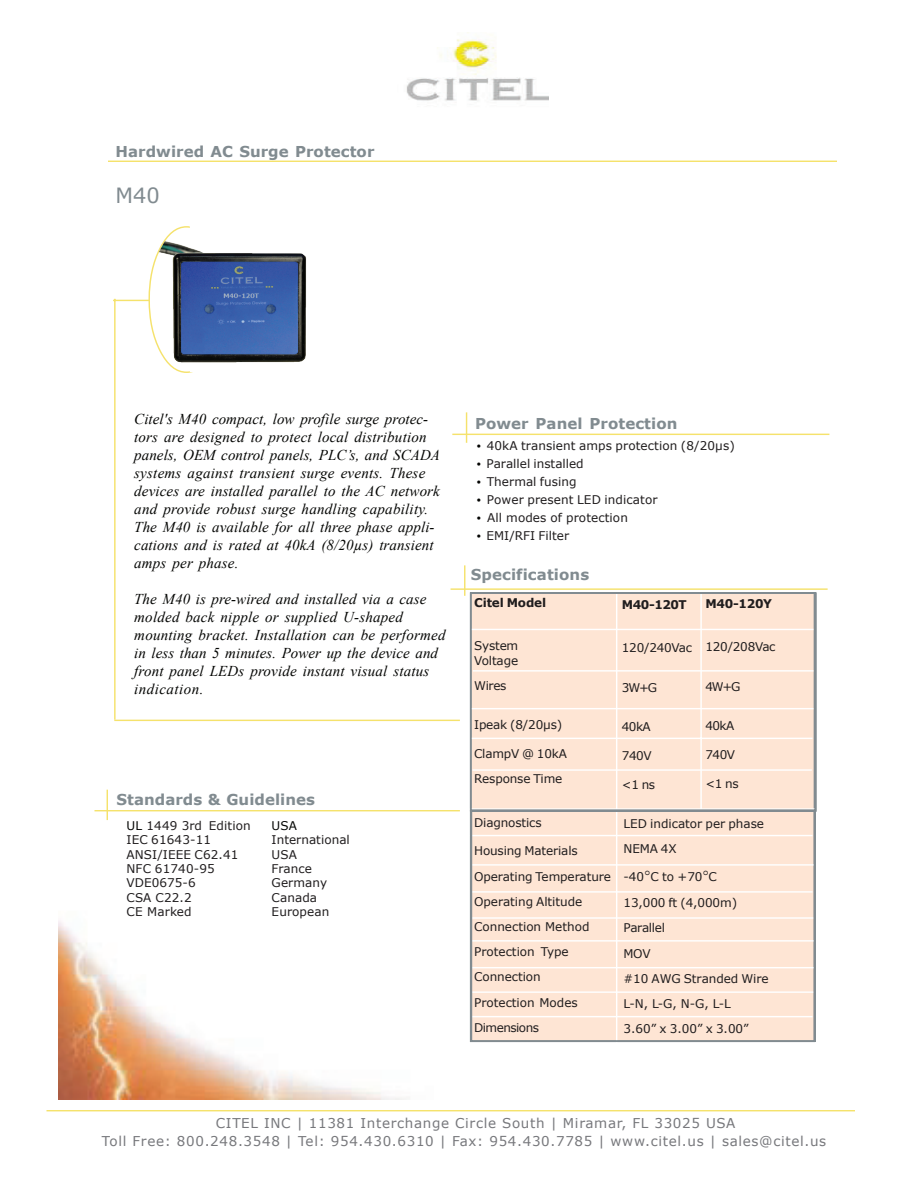
<style>
.page{position:relative;width:918px;height:1188px;background:#fff}
.page>*{position:absolute;margin:0;border:0;box-sizing:border-box;transform-origin:0 0}
.t1{font:21px "Verdana";color:#818b90}
.t2{font:italic 15px/18px "Times New Roman";letter-spacing:.01em;color:#040503}
.t3{font:700 15px "Verdana";letter-spacing:.005em;color:#818b90}
.t4{font:13.5px/18px "Verdana";letter-spacing:.05em;color:#77787c}
.t5{font:12px/14.4px "Verdana";color:#201d1e}
.t6{font:700 12px "Verdana";letter-spacing:-.02em;color:#201d1e}
.t7{font:12px "Verdana";letter-spacing:-.02em;color:#201d1e}
.t8{font:12px "Verdana";color:#040503}
.s1{color:#040503}
.s2{font-family:"Times New Roman";font-size:15px}
</style>
<div class="page">
<img style="left:58px;top:921px;width:348px;height:178px">
<hr style="left:114px;top:720px;width:346px;height:1px;background:#f5e26c">
<hr style="left:452px;top:434px;width:377px;height:1px;background:#f5e26c">
<hr style="left:108px;top:161px;width:729px;height:1px;background:#f5e26c">
<hr style="left:114px;top:299px;width:2px;height:421px;background:#f5e26c">
<hr style="left:113px;top:300px;width:36px;height:1px;background:#f5e26c">
<svg style="left:148px;top:226px;width:42px;height:122px"></svg>
<hr style="left:94px;top:810px;width:366px;height:1px;background:#f5e26c">
<hr style="left:46px;top:1110px;width:809px;height:1px;background:#f5e26c">
<hr style="left:466px;top:412px;width:1px;height:31px;background:#f5e26c">
<hr style="left:464px;top:565px;width:1px;height:31px;background:#f5e26c">
<hr style="left:107px;top:790px;width:1px;height:30px;background:#f5e26c">
<hr style="left:451px;top:588px;width:377px;height:2px;background:#f5e26c">
<img style="left:406px;top:39px;width:142px;height:62px">
<svg style="left:469px;top:592px;width:348px;height:451px;background:#fae4d4"></svg>
<img style="left:158px;top:238px;width:148px;height:135px">
<p class="t3" style="left:116px;top:141px;width:260px">Hardwired AC Surge Protector</p>
<h1 class="t1" style="left:116px;top:180px;width:46px">M40</h1>
<p class="t2" style="left:134px;top:409px;width:307px">Citel's M40 compact, low profile surge protec&shy;tors are designed to protect local distribution panels, OEM control panels, PLC’s, and SCADA systems against transient surge events. These devices are installed parallel to the AC network and provide robust surge handling capability.<br>The M40 is available for all three phase appli&shy;cations and is rated at 40kA (8/20µs) transient amps per phase.</p>
<p class="t2" style="left:134px;top:589px;width:313px">The M40 is pre-wired and installed via a case molded back nipple or supplied U-shaped mounting bracket. Installation can be performed in less than 5 minutes. Power up the device and front panel LEDs provide instant visual status indication.</p>
<p class="t3" style="left:116px;top:789px;width:200px">Standards &amp; Guidelines</p>
<p class="t5" style="left:127px;top:818px;width:126px"><span class="s1">UL</span> 1449 3rd Edition<br>IEC 61643-11<br>ANSI/IEEE C62.41<br>NFC 61740-95<br>VDE0675-6<br>CSA C22.2<br>CE Marked</p>
<p class="t8" style="left:272px;top:817px;width:27px">USA</p>
<p class="t5" style="left:272px;top:833px;width:80px">International<br>USA<br>France<br>Germany<br>Canada<br>European</p>
<p class="t3" style="left:475px;top:413px;width:204px">Power Panel Protection</p>
<p class="t5" style="left:477px;top:438px;width:260px"><span class="s1">•</span> 40kA transient amps protection (8/20µs)</p>
<p class="t5" style="left:477px;top:456px;width:108px"><span class="s1">•</span> Parallel installed</p>
<p class="t5" style="left:477px;top:474px;width:101px"><span class="s1">•</span> Thermal fusing</p>
<p class="t5" style="left:477px;top:492px;width:182px"><span class="s1">•</span> Power present LED indicator</p>
<p class="t5" style="left:477px;top:510px;width:153px"><span class="s1">•</span> All modes of protection</p>
<p class="t5" style="left:477px;top:528px;width:94px"><span class="s1">•</span> EMI/RFI Filter</p>
<p class="t3" style="left:471px;top:564px;width:120px">Specifications</p>
<p class="t6" style="left:474px;top:594px;width:74px">Citel Model</p>
<p class="t5" style="left:474px;top:638px;width:46px">System<br>Voltage</p>
<p class="t5" style="left:474px;top:678px;width:34px">Wires</p>
<p class="t5" style="left:474px;top:718px;width:90px">Ipeak (8/20µs)</p>
<p class="t5" style="left:474px;top:741px;width:94px;line-height:25.2px">ClampV @ 10kA<br>Response Time</p>
<p class="t5" style="left:474px;top:815px;width:69px">Diagnostics</p>
<p class="t5" style="left:474px;top:838px;width:138px;line-height:25.2px">Housing Materials<br>Operating Temperature<br>Operating Altitude<br>Connection Method<br>Protection Type<br>Connection<br>Protection Modes<br>Dimensions</p>
<p class="t6" style="left:705px;top:595px;width:68px">M40-120Y</p>
<p class="t7" style="left:705px;top:638px;width:72px">120/208Vac</p>
<p class="t5" style="left:705px;top:679px;width:37px">4W+G</p>
<p class="t5" style="left:705px;top:719px;width:30px">40kA</p>
<p class="t5" style="left:705px;top:747px;width:31px">740V</p>
<p class="t5" style="left:705px;top:776px;width:35px">&lt;1 ns</p>
<p class="t6" style="left:622px;top:596px;width:66px">M40-120T</p>
<p class="t7" style="left:622px;top:639px;width:72px">120/240Vac</p>
<p class="t5" style="left:622px;top:680px;width:37px">3W+G</p>
<p class="t5" style="left:622px;top:719px;width:30px">40kA</p>
<p class="t5" style="left:622px;top:748px;width:31px">740V</p>
<p class="t5" style="left:622px;top:777px;width:35px">&lt;1 ns</p>
<p class="t5" style="left:624px;top:811px;width:142px;line-height:25.2px">LED indicator per phase<br>NEMA 4X</p>
<p class="t5" style="left:624px;top:864px;width:147px;line-height:25.3px">-40<span class="s2">°</span>C to +70<span class="s2">°</span>C<br>13,000 ft (4,000m)<br>Parallel<br>MOV<br>#10 AWG Stranded Wire<br>L-N, L-G, N-G, L-L<br>3.60” x 3.00” x 3.00”</p>
<p class="t4" style="left:102px;top:1114px;width:726px;text-indent:114px">CITEL INC | 11381 Interchange Circle South | Miramar, FL 33025 USA<br>Toll Free: 800.248.3548 | Tel: 954.430.6310 | Fax: 954.430.7785 | www.citel.us | sales@citel.us</p>
</div>
